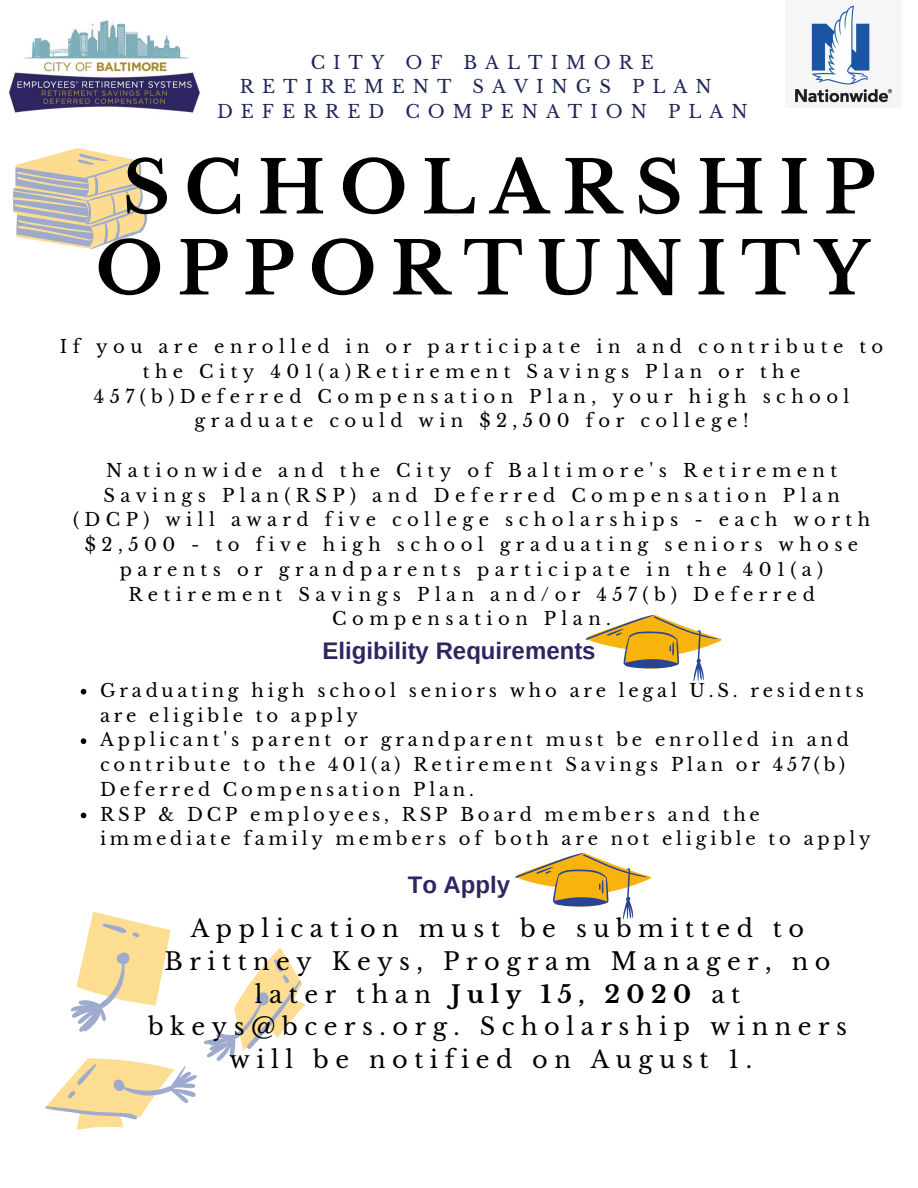
<style>
.page{position:relative;width:918px;height:1188px;background:#fff}
.page>*{position:absolute;margin:0;border:0;box-sizing:border-box;transform-origin:0 0}
.t1{font:700 72px/81px "Libre Baskerville";letter-spacing:.195em;color:#000;text-align:center}
.t2{font:24px/32.7px "Libre Baskerville";letter-spacing:.27em;color:#000;text-align:center}
.t3{font:700 24px "Arimo";color:#2e2662}
.t4{font:18px/24.8px "Libre Baskerville";letter-spacing:.3em;color:#000;text-align:center}
.t5{font:18px/24.8px "Libre Baskerville";letter-spacing:.21em;color:#000}
.t6{font:18px "Libre Baskerville";letter-spacing:.445em;color:#1f2959}
.s1{font-weight:700}
</style>
<div class="page">
<img style="left:9px;top:20px;width:191px;height:93px">
<svg style="left:12px;top:148px;width:135px;height:101px"></svg>
<img style="left:795px;top:5px;width:98px;height:98px">
<svg style="left:81px;top:689px;width:5px;height:6px"></svg>
<svg style="left:81px;top:738px;width:5px;height:6px"></svg>
<svg style="left:81px;top:813px;width:5px;height:5px"></svg>
<svg style="left:44px;top:912px;width:262px;height:218px"></svg>
<svg style="left:586px;top:615px;width:135px;height:66px"></svg>
<svg style="left:515px;top:853px;width:136px;height:66px"></svg>
<p class="t6" style="left:311px;top:51px;width:345px">CITY OF BALTIMORE</p>
<p class="t6" style="left:240px;top:76px;width:473px">RETIREMENT SAVINGS PLAN</p>
<p class="t6" style="left:217px;top:101px;width:532px">DEFERRED COMPENATION PLAN</p>
<h1 class="t1" style="left:95px;top:148px;width:781px">SCHOLARSHIP<br>OPPORTUNITY</h1>
<p class="t4" style="left:60px;top:334px;width:825px">If you are enrolled in or participate in and contribute to the City 401(a)Retirement Savings Plan or the 457(b)Deferred Compensation Plan, your high school graduate could win $2,500 for college!</p>
<p class="t4" style="left:73px;top:458px;width:799px">Nationwide and the City of Baltimore's Retirement Savings Plan(RSP) and Deferred Compensation Plan (DCP) will award five college scholarships - each worth $2,500 - to five high school graduating seniors whose parents or grandparents participate in the 401(a)<br>Retirement Savings Plan and/or 457(b) Deferred Compensation Plan.</p>
<h2 class="t3" style="left:322px;top:637px;width:275px">Eligibility Requirements</h2>
<p class="t5" style="left:100px;top:678px;width:772px">Graduating high school seniors who are legal U.S. residents are eligible to apply<br>Applicant's parent or grandparent must be enrolled in and contribute to the 401(a) Retirement Savings Plan or 457(b)<br>Deferred Compensation Plan.<br>RSP &amp; DCP employees, RSP Board members and the immediate family members of both are not eligible to apply</p>
<h2 class="t3" style="left:408px;top:871px;width:104px">To Apply</h2>
<h2 class="t2" style="left:148px;top:913px;width:700px">Application must be submitted to<br>Brittney Keys, Program Manager, no later than <span class="s1">July 15, 2020</span> at bkeys@bcers.org. Scholarship winners will be notified on August 1.</h2>
</div>
